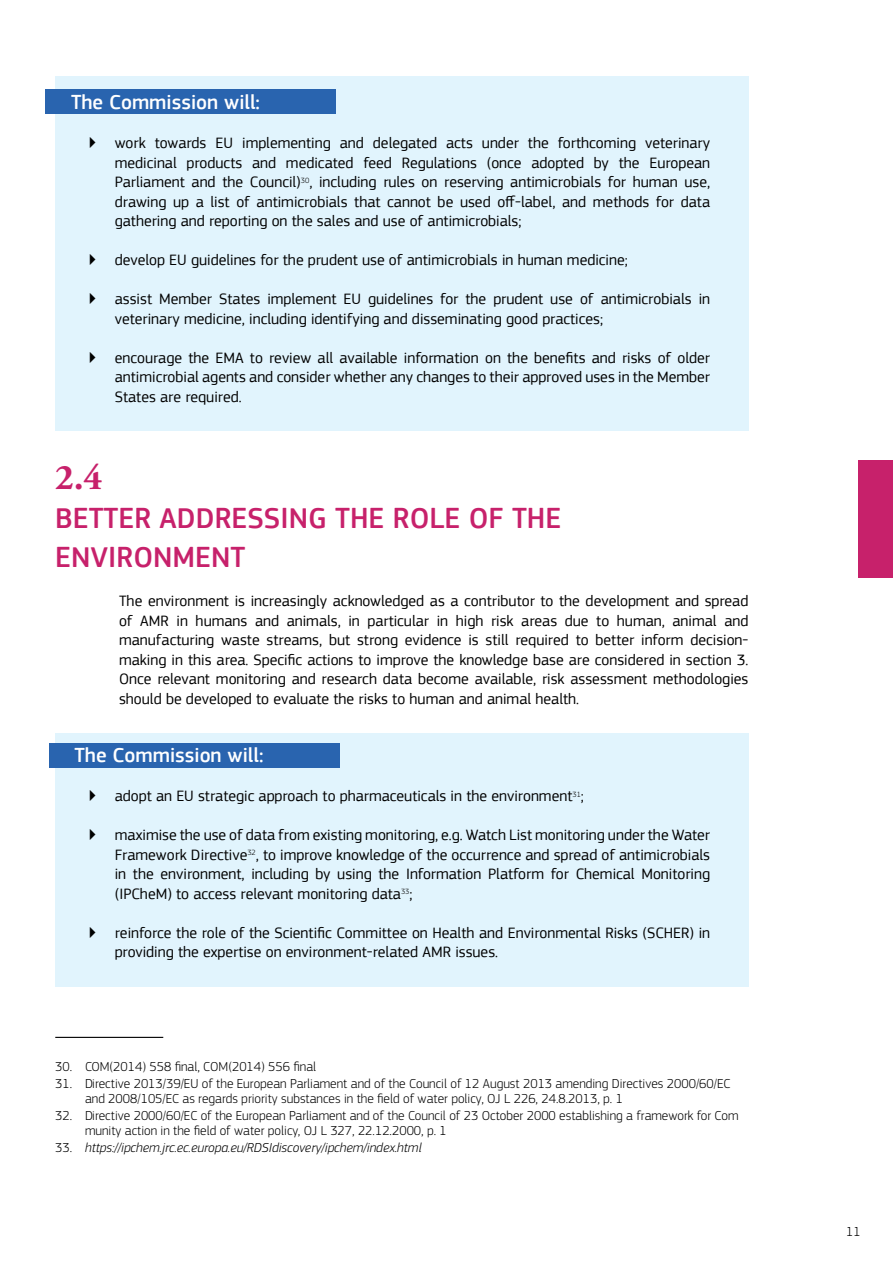
<style>
.page{position:relative;width:893px;height:1263px;background:#fff}
.page>*{position:absolute;margin:0;border:0;box-sizing:border-box;transform-origin:0 0}
.t1{font:700 36px "Adobe Garamond Pro";color:#c7216b}
.t2{font:500 30px/39px "EC Square Sans Pro";color:#c7216b}
.t3{font:500 21px "EC Square Sans Pro";color:#fff}
.t4{font:15.75px/19.5px "EC Square Sans Pro";color:#000;text-align:justify}
.t5{font:300 13.5px/15px "EC Square Sans Pro";color:#000}
.t6{font:italic 300 13.5px "EC Square Sans Pro";color:#000}
.s1{font-style:normal}
</style>
<div class="page">
<div style="left:55px;top:733px;width:693px;height:254px;background:#e1f4fd"></div>
<div style="left:55px;top:76px;width:693px;height:355px;background:#e1f4fd"></div>
<div style="left:49px;top:743px;width:290px;height:24px;background:#2964af"></div>
<hr style="left:55px;top:1037px;width:108px;height:1px;background:#000">
<div style="left:859px;top:460px;width:34px;height:117px;background:#c7216b"></div>
<div style="left:45px;top:90px;width:291px;height:24px;background:#2964af"></div>
<h3 class="t3" style="left:71px;top:90px;width:191px">The Commission will:</h3>
<p class="t4" style="left:115px;top:133px;width:597px;text-indent:-27px">▶ work towards EU implementing and delegated acts under the forthcoming veterinary medicinal products and medicated feed Regulations (once adopted by the European Parliament and the Council)<sup>30</sup>, including rules on reserving antimicrobials for human use, drawing up a list of antimicrobials that cannot be used off-label, and methods for data gathering and reporting on the sales and use of antimicrobials;</p>
<p class="t4" style="left:88px;top:250px;width:542px">▶ develop EU guidelines for the prudent use of antimicrobials in human medicine;</p>
<p class="t4" style="left:115px;top:289px;width:597px;text-indent:-27px">▶ assist Member States implement EU guidelines for the prudent use of antimicrobials in veterinary medicine, including identifying and disseminating good practices;</p>
<p class="t4" style="left:115px;top:348px;width:597px;text-indent:-27px">▶ encourage the EMA to review all available information on the benefits and risks of older antimicrobial agents and consider whether any changes to their approved uses in the Member States are required.</p>
<h1 class="t1" style="left:55px;top:457px;width:48px">2.4</h1>
<h2 class="t2" style="left:55px;top:500px;width:508px">BETTER ADDRESSING THE ROLE OF THE<br>ENVIRONMENT</h2>
<p class="t4" style="left:119px;top:591px;width:631px">The environment is increasingly acknowledged as a contributor to the development and spread of AMR in humans and animals, in particular in high risk areas due to human, animal and manufacturing waste streams, but strong evidence is still required to better inform decision&shy;making in this area. Specific actions to improve the knowledge base are considered in section 3.<br>Once relevant monitoring and research data become available, risk assessment methodologies should be developed to evaluate the risks to human and animal health.</p>
<h3 class="t3" style="left:74px;top:743px;width:191px">The Commission will:</h3>
<p class="t4" style="left:88px;top:786px;width:498px">▶ adopt an EU strategic approach to pharmaceuticals in the environment<sup>31</sup>;</p>
<p class="t4" style="left:115px;top:825px;width:597px;text-indent:-27px">▶ maximise the use of data from existing monitoring, e.g. Watch List monitoring under the Water Framework Directive<sup>32</sup>, to improve knowledge of the occurrence and spread of antimicrobials in the environment, including by using the Information Platform for Chemical Monitoring (IPCheM) to access relevant monitoring data<sup>33</sup>;</p>
<p class="t4" style="left:115px;top:923px;width:597px;text-indent:-27px">▶ reinforce the role of the Scientific Committee on Health and Environmental Risks (SCHER) in providing the expertise on environment-related AMR issues.</p>
<p class="t5" style="left:55px;top:1059px;width:262px">30. COM(2014) 558 final, COM(2014) 556 final</p>
<p class="t5" style="left:85px;top:1076px;width:647px;text-indent:-30px">31. Directive 2013/39/EU of the European Parliament and of the Council of 12 August 2013 amending Directives 2000/60/EC and 2008/105/EC as regards priority substances in the field of water policy, OJ L 226, 24.8.2013, p. 1</p>
<p class="t5" style="left:85px;top:1108px;width:655px;text-indent:-30px">32. Directive 2000/60/EC of the European Parliament and of the Council of 23 October 2000 establishing a framework for Com munity action in the field of water policy, OJ L 327, 22.12.2000, p. 1</p>
<p class="t6" style="left:55px;top:1140px;width:368px"><span class="s1">33.</span> https://ipchem.jrc.ec.europa.eu/RDSIdiscovery/ipchem/index.html</p>
<p class="t5" style="left:846px;top:1224px;width:16px">11</p>
</div>
